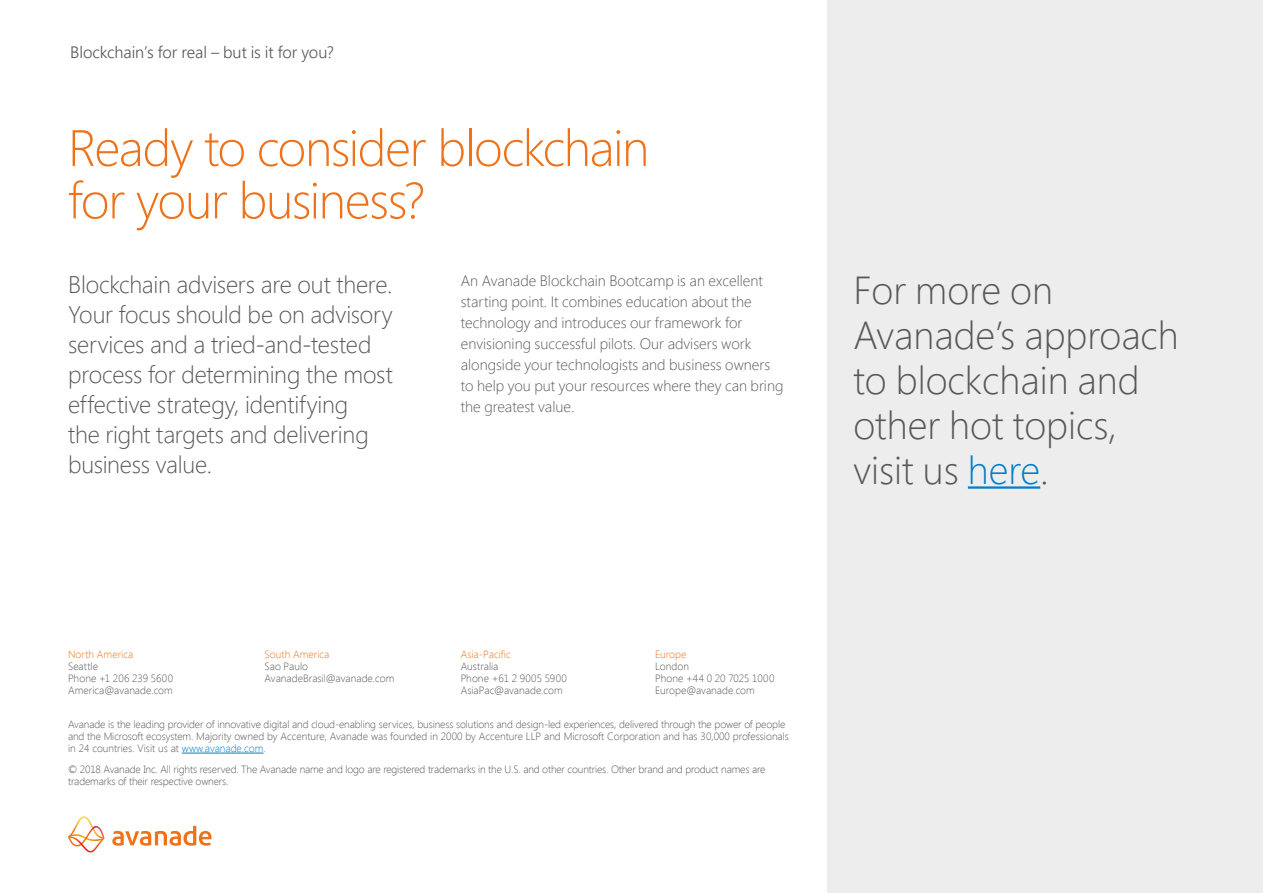
<style>
.page{position:relative;width:1263px;height:893px;background:#fff}
.page>*{position:absolute;margin:0;border:0;box-sizing:border-box;transform-origin:0 0}
.t1{font:300 51px/52.5px "Segoe Pro";letter-spacing:-.025em;color:#ee7219}
.t2{font:300 39px/45px "Segoe Pro";color:#575756}
.t3{font:300 24px/30px "Segoe Pro";letter-spacing:-.01em;color:#575756}
.t4{font:300 16.5px "Segoe Pro";letter-spacing:-.005em;color:#575756}
.t5{font:300 15px/21px "Segoe Pro";color:#575756}
.t6{font:300 10.5px/12px "Segoe UI";letter-spacing:-.01em;color:#575756}
.t7{font:300 10.5px "Segoe UI";letter-spacing:.005em;color:#ee7219}
.s1{color:#007ec7}
</style>
<div class="page">
<hr style="left:182px;top:753px;width:81px;height:1px;background:#007ec7">
<div style="left:828px;top:0;width:435px;height:893px;background:#ededed"></div>
<hr style="left:968px;top:486px;width:72px;height:3px;background:#007ec7">
<svg style="left:112px;top:826px;width:99px;height:20px"></svg>
<svg style="left:68px;top:816px;width:37px;height:36px"></svg>
<h3 class="t4" style="left:70px;top:41px;width:265px">Blockchain’s for real – but is it for you?</h3>
<h1 class="t1" style="left:68px;top:120px;width:583px">Ready to consider blockchain for your business?</h1>
<h3 class="t3" style="left:68px;top:269px;width:326px">Blockchain advisers are out there.<br>Your focus should be on advisory services and a tried-and-tested process for determining the most effective strategy, identifying<br>the right targets and delivering business value.</h3>
<p class="t5" style="left:461px;top:270px;width:324px">An Avanade Blockchain Bootcamp is an excellent starting point. It combines education about the technology and introduces our framework for envisioning successful pilots. Our advisers work alongside your technologists and business owners to help you put your resources where they can bring the greatest value.</p>
<h2 class="t2" style="left:853px;top:267px;width:327px">For more on<br>Avanade’s approach to blockchain and other hot topics, visit us <span class="s1">here</span>.</h2>
<p class="t7" style="left:68px;top:647px;width:67px">North America</p>
<p class="t6" style="left:68px;top:660px;width:107px">Seattle<br>Phone +1 206 239 5600<br>America@avanade.com</p>
<p class="t7" style="left:264px;top:647px;width:66px">South America</p>
<p class="t6" style="left:264px;top:660px;width:131px">Sao Paulo<br>AvanadeBrasil@avanade.com</p>
<p class="t7" style="left:461px;top:647px;width:52px">Asia-Pacific</p>
<p class="t6" style="left:461px;top:660px;width:108px">Australia<br>Phone +61 2 9005 5900<br>AsiaPac@avanade.com</p>
<p class="t7" style="left:655px;top:647px;width:33px">Europe</p>
<p class="t6" style="left:655px;top:660px;width:121px">London<br>Phone +44 0 20 7025 1000<br>Europe@avanade.com</p>
<p class="t6" style="left:68px;top:718px;width:722px">Avanade is the leading provider of innovative digital and cloud-enabling services, business solutions and design-led experiences, delivered through the power of people and the Microsoft ecosystem. Majority owned by Accenture, Avanade was founded in 2000 by Accenture LLP and Microsoft Corporation and has 30,000 professionals in 24 countries. Visit us at <span class="s1">www.avanade.com</span>.</p>
<p class="t6" style="left:68px;top:763px;width:699px">© 2018 Avanade Inc. All rights reserved. The Avanade name and logo are registered trademarks in the U.S. and other countries. Other brand and product names are trademarks of their respective owners.</p>
</div>
